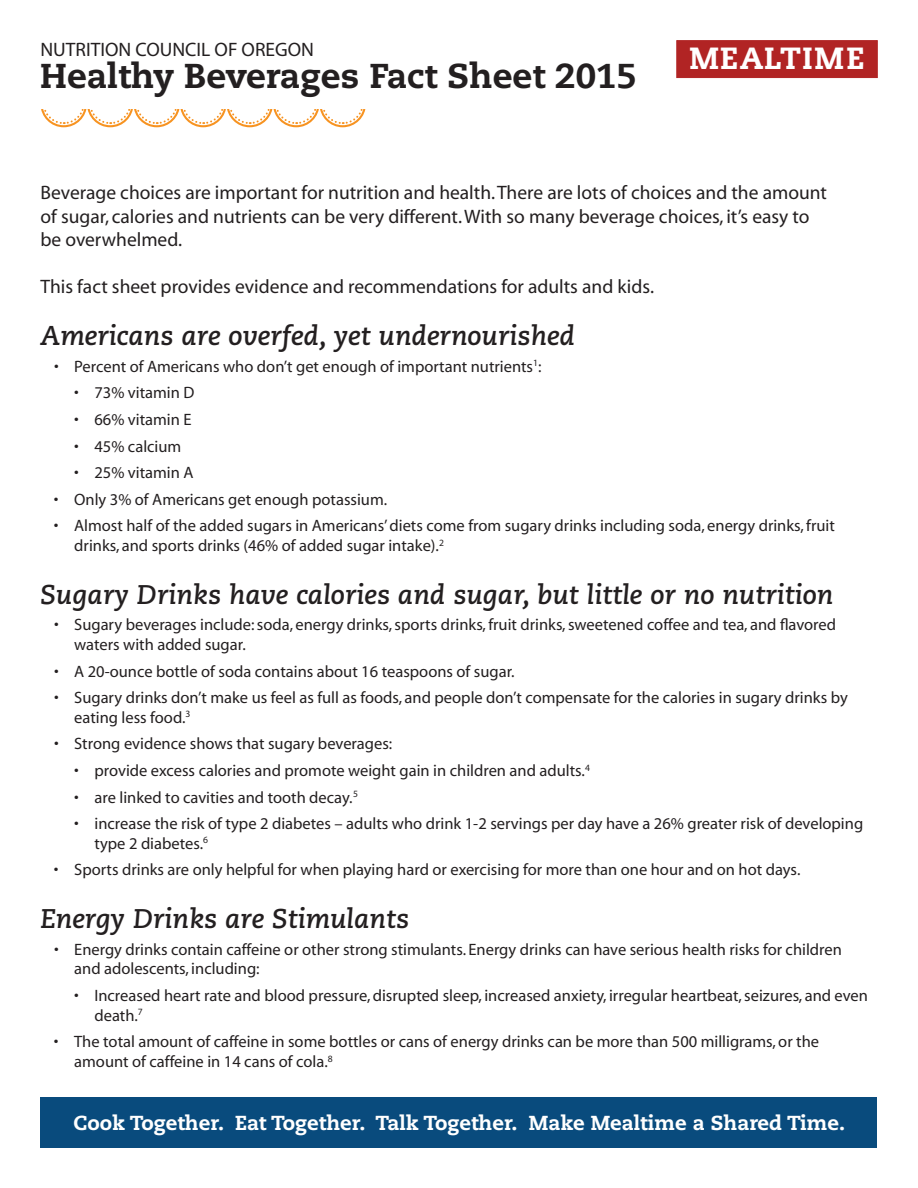
<style>
.page{position:relative;width:918px;height:1188px;background:#fff}
.page>*{position:absolute;margin:0;border:0;box-sizing:border-box;transform-origin:0 0}
.t1{font:800 34.5px "Caecilia";color:#231f20}
.t2{font:800 30.6px "Caecilia";letter-spacing:.04em;color:#fff}
.t3{font:italic 700 27px "Caecilia";color:#231f20}
.t4{font:800 20.25px "Caecilia";color:#fff}
.t5{font:19.5px/23.4px "Myriad";color:#231f20}
.t6{font:16.5px/19.8px "Myriad";color:#231f20}
</style>
<div class="page">
<div style="left:40px;top:1097px;width:838px;height:51px;background:#094b7d"></div>
<div style="left:677px;top:41px;width:200px;height:37px;background:#b12424"></div>
<svg style="left:42px;top:109px;width:323px;height:16px"></svg>
<p class="t5" style="left:40px;top:38px;width:275px">NUTRITION COUNCIL OF OREGON</p>
<h1 class="t1" style="left:40px;top:54px;width:598px">Healthy Beverages Fact Sheet 2015</h1>
<h2 class="t2" style="left:689px;top:39px;width:177px">MEALTIME</h2>
<p class="t5" style="left:40px;top:182px;width:788px">Beverage choices are important for nutrition and health. There are lots of choices and the amount of sugar, calories and nutrients can be very different. With so many beverage choices, it’s easy to be overwhelmed.</p>
<p class="t5" style="left:40px;top:275px;width:615px">This fact sheet provides evidence and recommendations for adults and kids.</p>
<h3 class="t3" style="left:40px;top:320px;width:536px">Americans are overfed, yet undernourished</h3>
<p class="t6" style="left:54px;top:357px;width:489px">• Percent of Americans who don’t get enough of important nutrients<sup>1</sup>:</p>
<p class="t6" style="left:74px;top:384px;width:122px">• 73% vitamin D</p>
<p class="t6" style="left:74px;top:410px;width:119px">• 66% vitamin E</p>
<p class="t6" style="left:74px;top:437px;width:109px">• 45% calcium</p>
<p class="t6" style="left:74px;top:463px;width:121px">• 25% vitamin A</p>
<p class="t6" style="left:54px;top:490px;width:335px">• Only 3% of Americans get enough potassium.</p>
<p class="t6" style="left:74px;top:517px;width:762px;text-indent:-20px">• Almost half of the added sugars in Americans’ diets come from sugary drinks including soda, energy drinks, fruit drinks, and sports drinks (46% of added sugar intake).<sup>2</sup></p>
<h3 class="t3" style="left:40px;top:579px;width:794px">Sugary Drinks have calories and sugar, but little or no nutrition</h3>
<p class="t6" style="left:74px;top:616px;width:763px;text-indent:-20px">• Sugary beverages include: soda, energy drinks, sports drinks, fruit drinks, sweetened coffee and tea, and flavored waters with added sugar.</p>
<p class="t6" style="left:54px;top:662px;width:462px">• A 20-ounce bottle of soda contains about 16 teaspoons of sugar.</p>
<p class="t6" style="left:74px;top:688px;width:775px;text-indent:-20px">• Sugary drinks don’t make us feel as full as foods, and people don’t compensate for the calories in sugary drinks by eating less food.<sup>3</sup></p>
<p class="t6" style="left:54px;top:735px;width:340px">• Strong evidence shows that sugary beverages:</p>
<p class="t6" style="left:74px;top:761px;width:517px">• provide excess calories and promote weight gain in children and adults.<sup>4</sup></p>
<p class="t6" style="left:74px;top:788px;width:285px">• are linked to cavities and tooth decay. <sup>5</sup></p>
<p class="t6" style="left:94px;top:814px;width:770px;text-indent:-20px">• increase the risk of type 2 diabetes – adults who drink 1-2 servings per day have a 26% greater risk of developing type 2 diabetes.<sup>6</sup></p>
<p class="t6" style="left:54px;top:861px;width:748px">• Sports drinks are only helpful for when playing hard or exercising for more than one hour and on hot days.</p>
<h3 class="t3" style="left:40px;top:903px;width:370px">Energy Drinks are Stimulants</h3>
<p class="t6" style="left:74px;top:940px;width:769px;text-indent:-20px">• Energy drinks contain caffeine or other strong stimulants. Energy drinks can have serious health risks for children and adolescents, including:</p>
<p class="t6" style="left:94px;top:986px;width:775px;text-indent:-20px">• Increased heart rate and blood pressure, disrupted sleep, increased anxiety, irregular heartbeat, seizures, and even death.<sup>7</sup></p>
<p class="t6" style="left:74px;top:1033px;width:746px;text-indent:-20px">• The total amount of caffeine in some bottles or cans of energy drinks can be more than 500 milligrams, or the amount of caffeine in 14 cans of cola.<sup>8</sup></p>
<p class="t4" style="left:74px;top:1111px;width:773px">Cook Together. Eat Together. Talk Together. Make Mealtime a Shared Time.</p>
</div>
